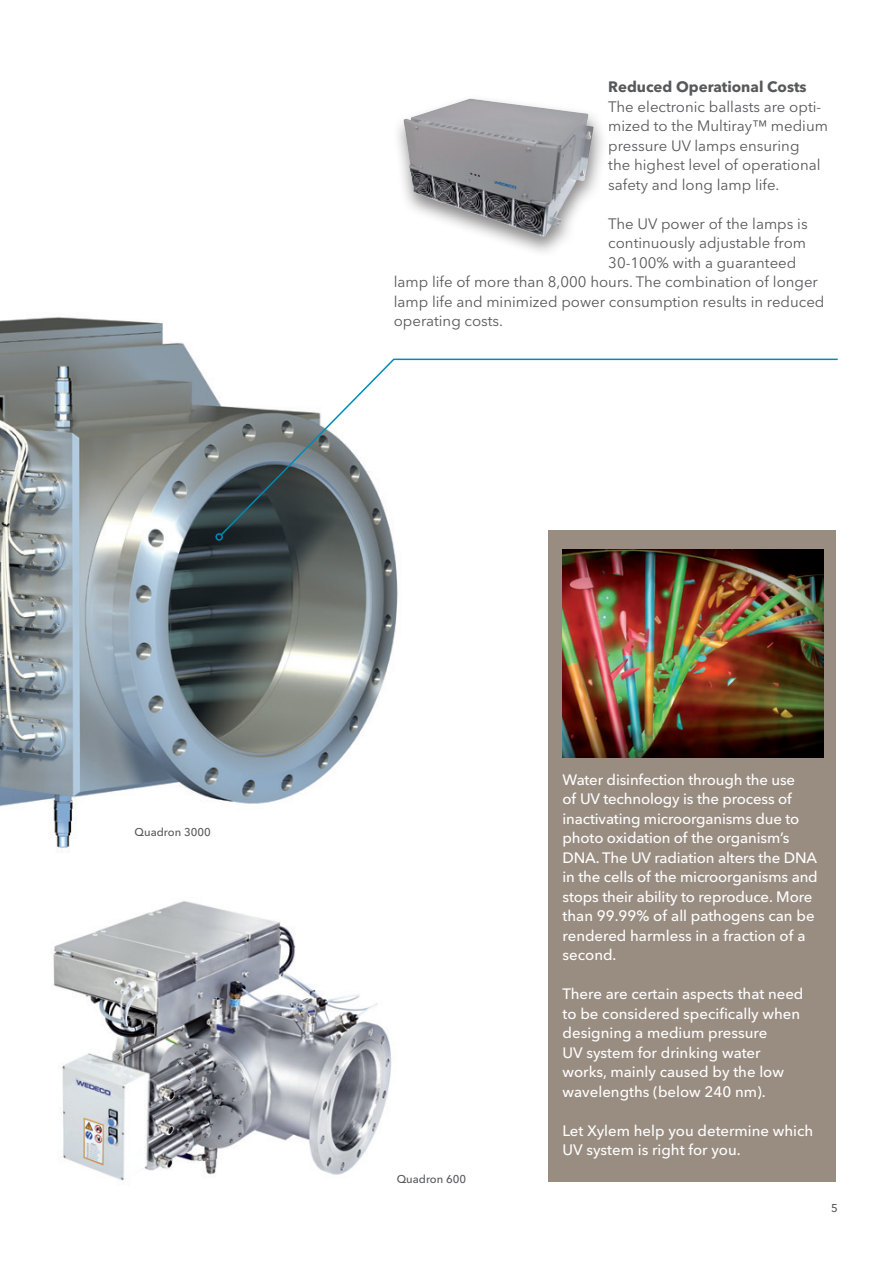
<style>
.page{position:relative;width:893px;height:1263px;background:#fff}
.page>*{position:absolute;margin:0;border:0;box-sizing:border-box;transform-origin:0 0}
.Body{font:500 15px/19.5px "Avenir Next LT Pro";color:#fff}
.Cover_Secondary_Me{font:15px/19.5px "Avenir Next LT Pro";color:#57585a}
.Cover_Secondary_Me-2{font:700 15px "Avenir Next LT Pro";color:#57585a}
.Cover_Secondary_Me-3{font:500 11.25px "Avenir Next LT Pro";color:#57585a}
.Body_small{font:500 11.25px "Avenir Next LT Pro";color:#57585a}
</style>
<div class="page">
<img style="left:0;top:317px;width:398px;height:535px">
<img style="left:53px;top:901px;width:339px;height:280px">
<div style="left:549px;top:530px;width:287px;height:652px;background:#998c81"></div>
<img style="left:563px;top:550px;width:260px;height:207px">
<div style="left:392px;top:93px;width:217px;height:165px;background:#231f20;opacity:.55"></div>
<img style="left:403px;top:99px;width:191px;height:138px">
<svg style="left:219px;top:358px;width:619px;height:179px"></svg>
<div style="left:215px;top:533px;width:8px;height:8px;border:2px solid #008bb3;border-radius:50%"></div>
<p class="Cover_Secondary_Me-3" style="left:135px;top:825px;width:78px">Quadron 3000</p>
<p class="Cover_Secondary_Me-2" style="left:608px;top:78px;width:200px">Reduced Operational Costs</p>
<p class="Cover_Secondary_Me" style="left:608px;top:97px;width:221px">The electronic ballasts are opti&shy;mized to the Multiray™ medium pressure UV lamps ensuring<br>the highest level of operational safety and long lamp life.</p>
<p class="Cover_Secondary_Me" style="left:608px;top:214px;width:201px">The UV power of the lamps is</p>
<p class="Cover_Secondary_Me" style="left:608px;top:233px;width:199px">continuously adjustable from</p>
<p class="Cover_Secondary_Me" style="left:608px;top:253px;width:190px">30-100% with a guaranteed</p>
<p class="Cover_Secondary_Me" style="left:394px;top:272px;width:426px">lamp life of more than 8,000 hours. The combination of longer</p>
<p class="Cover_Secondary_Me" style="left:394px;top:292px;width:432px">lamp life and minimized power consumption results in reduced</p>
<p class="Cover_Secondary_Me" style="left:394px;top:311px;width:111px">operating costs.</p>
<p class="Cover_Secondary_Me-3" style="left:397px;top:1172px;width:71px">Quadron 600</p>
<p class="Body" style="left:563px;top:769px;width:256px">Water disinfection through the use<br>of UV technology is the process of inactivating microorganisms due to photo oxidation of the organism’s DNA. The UV radiation alters the DNA</p>
<p class="Body" style="left:563px;top:867px;width:257px">in the cells of the microorganisms and stops their ability to reproduce. More than 99.99% of all pathogens can be rendered harmless in a fraction of a second.</p>
<p class="Body" style="left:563px;top:984px;width:242px">There are certain aspects that need to be considered specifically when designing a medium pressure<br>UV system for drinking water works, mainly caused by the low wavelengths (below 240 nm).</p>
<p class="Body" style="left:563px;top:1120px;width:252px">Let Xylem help you determine which<br>UV system is right for you.</p>
<p class="Body_small" style="left:831px;top:1201px;width:8px">5</p>
</div>
